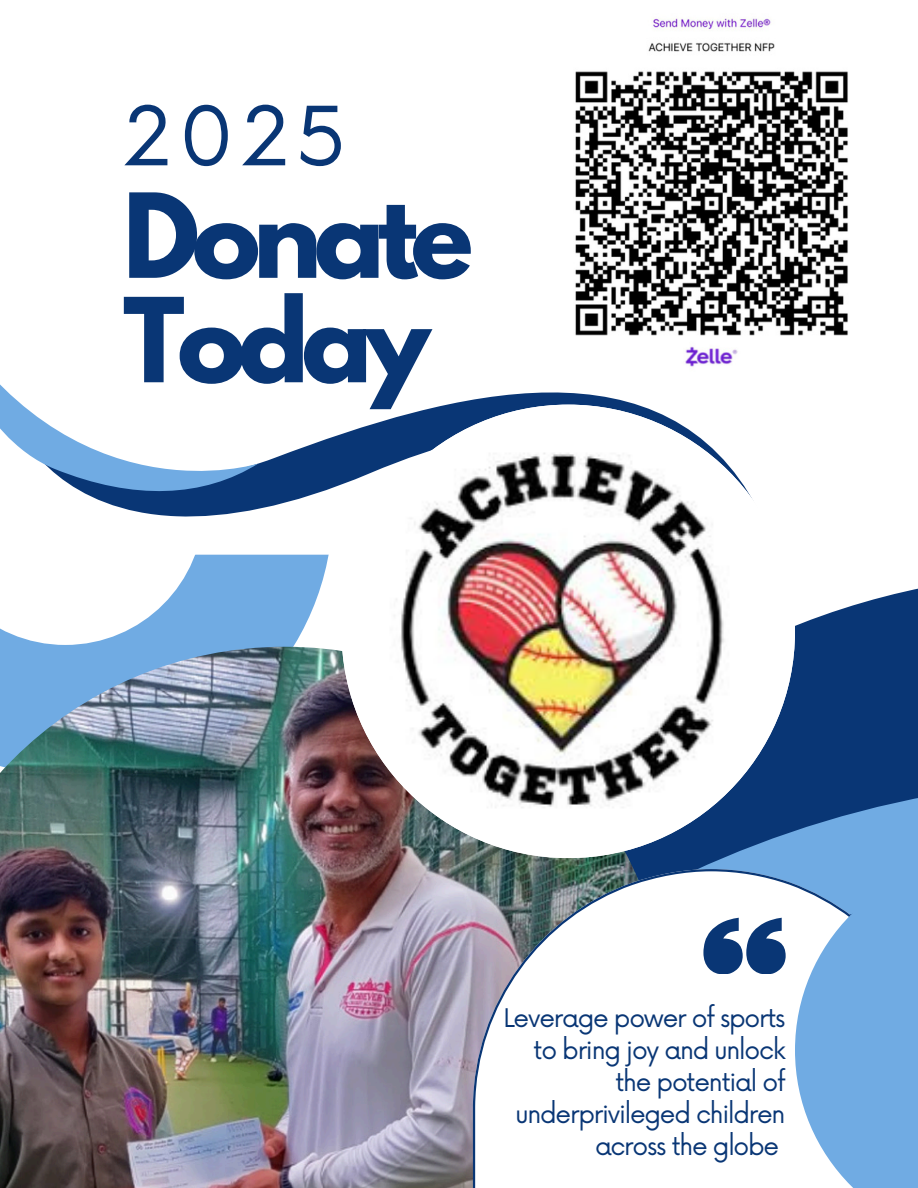
<style>
.page{position:relative;width:918px;height:1188px;background:#fff}
.page>*{position:absolute;margin:0;border:0;box-sizing:border-box;transform-origin:0 0}
.t1{font:700 103.65px/104.4px "League Spartan";letter-spacing:-.07em;color:#093675}
.t2{font:79.65px "Now";color:#093675}
.t3{font:25.05px/32.1px "Now";letter-spacing:-.05em;color:#093675;text-align:right}
</style>
<div class="page">
<svg style="left:669px;top:588px;width:249px;height:281px;background:#2b5892"></svg>
<svg style="left:0;top:557px;width:328px;height:90px"></svg>
<svg style="left:258px;top:434px;width:84px;height:75px;fill:#093675"></svg>
<svg style="left:446px;top:392px;width:192px;height:13px;fill:#093675"></svg>
<svg style="left:0;top:384px;width:258px;height:133px"></svg>
<img style="left:0;top:647px;width:669px;height:541px">
<img style="left:342px;top:405px;width:453px;height:453px">
<svg style="left:473px;top:869px;width:322px;height:319px"></svg>
<svg style="left:703px;top:918px;width:83px;height:56px"></svg>
<div style="left:795px;top:858px;width:123px;height:330px;background:#70abe3"></div>
<img style="left:575px;top:18px;width:273px;height:349px">
<h2 class="t2" style="left:123px;top:92px;width:225px">2025</h2>
<h1 class="t1" style="left:123px;top:197px;width:352px">Donate<br>Today</h1>
<p class="t3" style="left:503px;top:1003px;width:284px">Leverage power of sports to bring joy and unlock the potential of underprivileged children across the globe</p>
</div>
